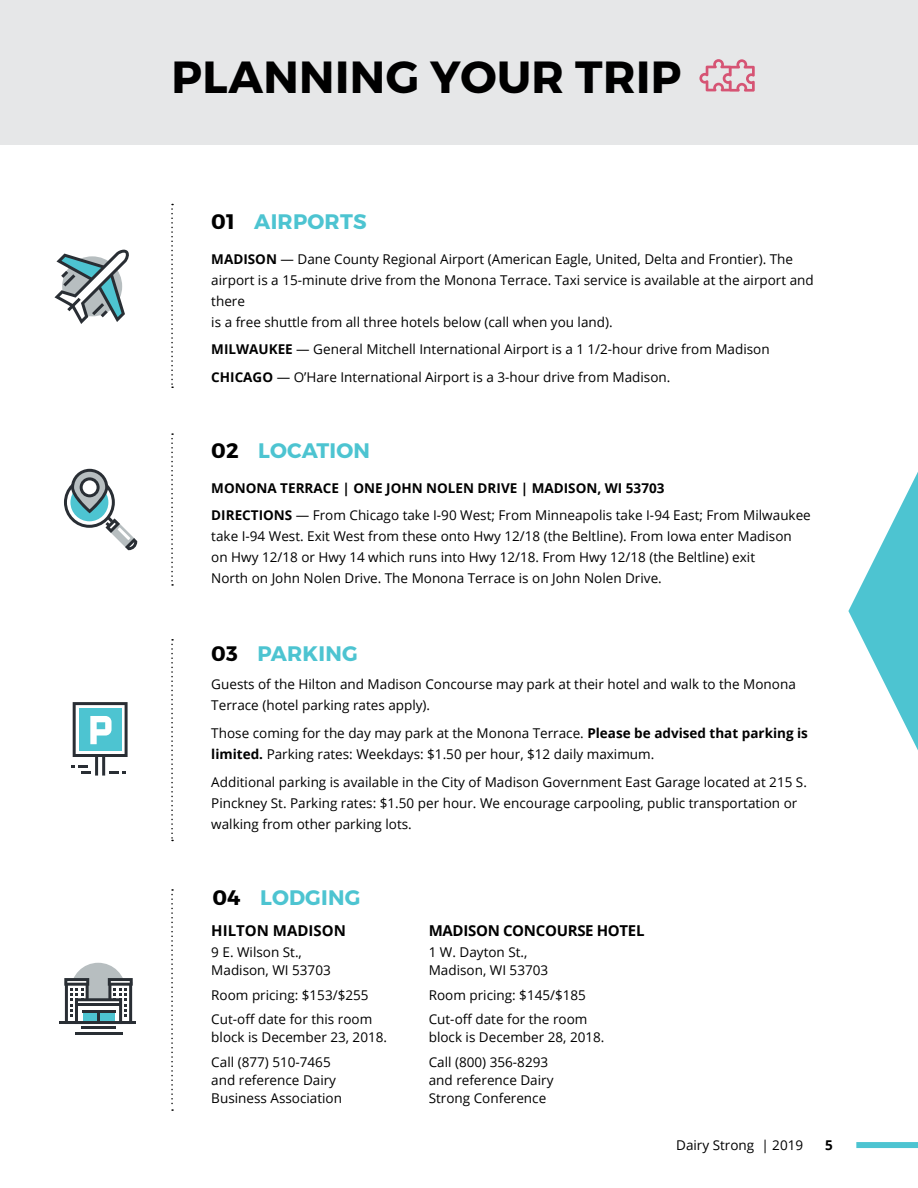
<style>
.page{position:relative;width:918px;height:1188px;background:#fff}
.page>*{position:absolute;margin:0;border:0;box-sizing:border-box;transform-origin:0 0}
.t1{font:700 45px "Montserrat";letter-spacing:.01em;color:#000}
.t2{font:700 21px "Montserrat";letter-spacing:.01em;color:#4dc4d1}
.t3{font:700 15px "Open Sans";letter-spacing:-.02em;color:#000}
.t4{font:700 15px "Open Sans";color:#000}
.t5{font:13.5px/21px "Open Sans";color:#000}
.t6{font:700 13.5px "Open Sans";color:#000}
.s1{color:#000}
.s2{font-weight:700}
</style>
<div class="page">
<div style="left:0;top:0;width:918px;height:145px;background:#e6e7e8"></div>
<svg style="left:699px;top:59px;width:56px;height:33px"></svg>
<svg style="left:848px;top:472px;width:70px;height:278px"></svg>
<div style="left:856px;top:1142px;width:62px;height:6px;background:#4dc4d1"></div>
<svg style="left:55px;top:250px;width:74px;height:74px"></svg>
<svg style="left:171px;top:204px;width:2px;height:184px"></svg>
<svg style="left:71px;top:702px;width:57px;height:74px"></svg>
<svg style="left:171px;top:639px;width:2px;height:202px"></svg>
<div style="left:71px;top:963px;width:55px;height:55px;background:#b7bec0;border-radius:50%"></div>
<hr style="left:60px;top:1021px;width:76px;height:3px;background:#292e34">
<hr style="left:81px;top:1026px;width:35px;height:3px;background:#292e34">
<hr style="left:75px;top:1032px;width:47px;height:3px;background:#292e34">
<svg style="left:64px;top:978px;width:69px;height:43px"></svg>
<hr style="left:76px;top:1003px;width:45px;height:3px;background:#292e34">
<svg style="left:171px;top:889px;width:2px;height:222px"></svg>
<svg style="left:64px;top:469px;width:73px;height:81px"></svg>
<svg style="left:171px;top:433px;width:2px;height:153px"></svg>
<h1 class="t1" style="left:172px;top:50px;width:511px">PLANNING YOUR TRIP</h1>
<h2 class="t2" style="left:211px;top:209px;width:157px"><span class="s1">01</span> AIRPORTS</h2>
<p class="t5" style="left:211px;top:248px;width:604px"><span class="s2">MADISON</span> — Dane County Regional Airport (American Eagle, United, Delta and Frontier). The airport is a 15-minute drive from the Monona Terrace. Taxi service is available at the airport and there<br>is a free shuttle from all three hotels below (call when you land).</p>
<p class="t5" style="left:211px;top:335px;width:560px;line-height:27.8px"><span class="s2">MILWAUKEE</span> — General Mitchell International Airport is a 1 1/2-hour drive from Madison<br><span class="s2">CHICAGO</span> — O’Hare International Airport is a 3-hour drive from Madison.</p>
<h2 class="t2" style="left:211px;top:438px;width:160px"><span class="s1">02</span> LOCATION</h2>
<p class="t5" style="left:211px;top:473px;width:601px;line-height:27.8px"><span class="s2">MONONA TERRACE | ONE JOHN NOLEN DRIVE | MADISON, WI 53703<br>DIRECTIONS</span> — From Chicago take I-90 West; From Minneapolis take I-94 East; From Milwaukee</p>
<p class="t5" style="left:211px;top:526px;width:582px">take I-94 West. Exit West from these onto Hwy 12/18 (the Beltline). From Iowa enter Madison on Hwy 12/18 or Hwy 14 which runs into Hwy 12/18. From Hwy 12/18 (the Beltline) exit<br>North on John Nolen Drive. The Monona Terrace is on John Nolen Drive.</p>
<h2 class="t2" style="left:211px;top:641px;width:148px"><span class="s1">03</span> PARKING</h2>
<p class="t5" style="left:211px;top:673px;width:586px">Guests of the Hilton and Madison Concourse may park at their hotel and walk to the Monona<br>Terrace (hotel parking rates apply).</p>
<p class="t5" style="left:211px;top:722px;width:598px">Those coming for the day may park at the Monona Terrace. <span class="s2">Please be advised that parking is limited.</span> Parking rates: Weekdays: $1.50 per hour, $12 daily maximum.</p>
<p class="t5" style="left:211px;top:771px;width:597px">Additional parking is available in the City of Madison Government East Garage located at 215 S.<br>Pinckney St. Parking rates: $1.50 per hour. We encourage carpooling, public transportation or walking from other parking lots.</p>
<h2 class="t2" style="left:213px;top:885px;width:149px"><span class="s1">04</span> LODGING</h2>
<p class="t4" style="left:211px;top:920px;width:136px">HILTON MADISON</p>
<p class="t5" style="left:211px;top:943px;width:121px;line-height:18px">9 E. Wilson St.,<br>Madison, WI 53703</p>
<p class="t5" style="left:211px;top:982px;width:162px;line-height:24.8px">Room pricing: $153/$255<br>Cut-off date for this room</p>
<p class="t5" style="left:211px;top:1025px;width:177px;line-height:24.8px">block is December 23, 2018.<br>Call (877) 510-7465</p>
<p class="t5" style="left:211px;top:1071px;width:132px;line-height:18px">and reference Dairy<br>Business Association</p>
<p class="t3" style="left:429px;top:920px;width:217px">MADISON CONCOURSE HOTEL</p>
<p class="t5" style="left:429px;top:943px;width:121px;line-height:18px">1 W. Dayton St.,<br>Madison, WI 53703</p>
<p class="t5" style="left:429px;top:982px;width:160px;line-height:24.8px">Room pricing: $145/$185<br>Cut-off date for the room</p>
<p class="t5" style="left:429px;top:1025px;width:177px;line-height:24.8px">block is December 28, 2018.<br>Call (800) 356-8293</p>
<p class="t5" style="left:429px;top:1071px;width:126px;line-height:18px">and reference Dairy<br>Strong Conference</p>
<p class="t5" style="left:676px;top:1134px;width:128px">Dairy Strong | 2019</p>
<p class="t6" style="left:825px;top:1136px;width:9px">5</p>
</div>
